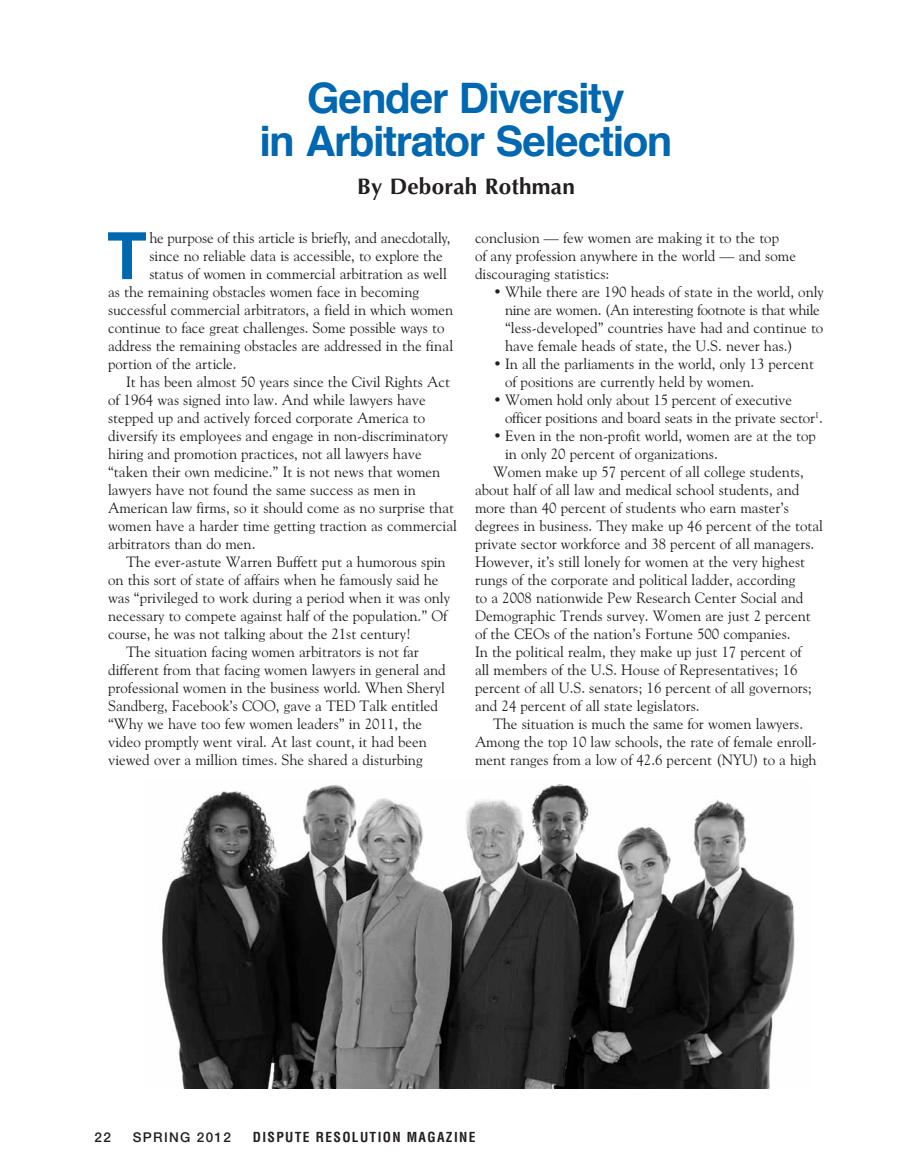
<style>
.page{position:relative;width:905px;height:1175px;background:#fff}
.page>*{position:absolute;margin:0;border:0;box-sizing:border-box;transform-origin:0 0}
.t1{font:700 64.95px "Helvetica";color:#0067b1}
.t2{font:700 42px/43.5px "Helvetica";letter-spacing:-.035em;color:#0067b1;text-align:center}
.t3{font:700 22.5px "Optima";letter-spacing:.01em;color:#231f20}
.t4{font:15px/18px "Goudy Old Style BT";color:#231f20}
.t5{font:700 condensed 13.5px "Helvetica";letter-spacing:.1em;color:#231f20}
.t6{font:500 13.5px "Helvetica Neue";letter-spacing:.1em;color:#231f20}
</style>
<div class="page">
<img style="left:162px;top:784px;width:633px;height:304px">
<h2 class="t2" style="left:259px;top:77px;width:414px">Gender Diversity<br>in Arbitrator Selection</h2>
<h3 class="t3" style="left:357px;top:173px;width:219px">By Deborah Rothman</h3>
<h1 class="t1" style="left:107px;top:204px;width:41px">T</h1>
<p class="t4" style="left:149px;top:229px;width:303px">he purpose of this article is briefly, and anecdotally,</p>
<p class="t4" style="left:149px;top:247px;width:295px">since no reliable data is accessible, to explore the</p>
<p class="t4" style="left:149px;top:265px;width:299px">status of women in commercial arbitration as well</p>
<p class="t4" style="left:108px;top:283px;width:312px">as the remaining obstacles women face in becoming</p>
<p class="t4" style="left:108px;top:301px;width:346px">successful commercial arbitrators, a field in which women</p>
<p class="t4" style="left:108px;top:319px;width:338px">continue to face great challenges. Some possible ways to</p>
<p class="t4" style="left:108px;top:337px;width:346px">address the remaining obstacles are addressed in the final</p>
<p class="t4" style="left:108px;top:355px;width:130px">portion of the article.</p>
<p class="t4" style="left:126px;top:373px;width:325px">It has been almost 50 years since the Civil Rights Act</p>
<p class="t4" style="left:108px;top:391px;width:319px">of 1964 was signed into law. And while lawyers have</p>
<p class="t4" style="left:108px;top:409px;width:319px">stepped up and actively forced corporate America to</p>
<p class="t4" style="left:108px;top:427px;width:341px">diversify its employees and engage in non-discriminatory</p>
<p class="t4" style="left:108px;top:445px;width:315px">hiring and promotion practices, not all lawyers have</p>
<p class="t4" style="left:108px;top:463px;width:334px">“taken their own medicine.” It is not news that women</p>
<p class="t4" style="left:108px;top:481px;width:309px">lawyers have not found the same success as men in</p>
<p class="t4" style="left:108px;top:499px;width:347px">American law firms, so it should come as no surprise that</p>
<p class="t4" style="left:108px;top:517px;width:350px">women have a harder time getting traction as commercial</p>
<p class="t4" style="left:108px;top:535px;width:149px">arbitrators than do men.</p>
<p class="t4" style="left:126px;top:553px;width:321px">The ever-astute Warren Buffett put a humorous spin</p>
<p class="t4" style="left:108px;top:571px;width:332px">on this sort of state of affairs when he famously said he</p>
<p class="t4" style="left:108px;top:589px;width:343px">was “privileged to work during a period when it was only</p>
<p class="t4" style="left:108px;top:607px;width:341px">necessary to compete against half of the population.” Of</p>
<p class="t4" style="left:108px;top:625px;width:304px">course, he was not talking about the 21st century!</p>
<p class="t4" style="left:126px;top:643px;width:294px">The situation facing women arbitrators is not far</p>
<p class="t4" style="left:108px;top:661px;width:339px">different from that facing women lawyers in general and</p>
<p class="t4" style="left:108px;top:679px;width:338px">professional women in the business world. When Sheryl</p>
<p class="t4" style="left:108px;top:697px;width:331px">Sandberg, Facebook’s COO, gave a TED Talk entitled</p>
<p class="t4" style="left:108px;top:715px;width:315px">“Why we have too few women leaders” in 2011, the</p>
<p class="t4" style="left:108px;top:733px;width:320px">video promptly went viral. At last count, it had been</p>
<p class="t4" style="left:108px;top:751px;width:316px">viewed over a million times. She shared a disturbing</p>
<p class="t4" style="left:475px;top:229px;width:322px">conclusion — few women are making it to the top<br>of any profession anywhere in the world — and some discouraging statistics:</p>
<p class="t4" style="left:505px;top:283px;width:320px;text-indent:-12px">• While there are 190 heads of state in the world, only nine are women. (An interesting footnote is that while “less-developed” countries have had and continue to have female heads of state, the U.S. never has.)</p>
<p class="t4" style="left:505px;top:355px;width:310px;text-indent:-12px">• In all the parliaments in the world, only 13 percent of positions are currently held by women.</p>
<p class="t4" style="left:505px;top:391px;width:319px;text-indent:-12px">• Women hold only about 15 percent of executive officer positions and board seats in the private sector<sup>1</sup>.</p>
<p class="t4" style="left:493px;top:427px;width:324px">• Even in the non-profit world, women are at the top</p>
<p class="t4" style="left:505px;top:445px;width:214px">in only 20 percent of organizations.</p>
<p class="t4" style="left:493px;top:463px;width:312px">Women make up 57 percent of all college students,</p>
<p class="t4" style="left:475px;top:481px;width:326px">about half of all law and medical school students, and</p>
<p class="t4" style="left:475px;top:499px;width:315px">more than 40 percent of students who earn master’s</p>
<p class="t4" style="left:475px;top:517px;width:349px">degrees in business. They make up 46 percent of the total</p>
<p class="t4" style="left:475px;top:535px;width:341px">private sector workforce and 38 percent of all managers.</p>
<p class="t4" style="left:475px;top:553px;width:331px">However, it’s still lonely for women at the very highest</p>
<p class="t4" style="left:475px;top:571px;width:322px">rungs of the corporate and political ladder, according</p>
<p class="t4" style="left:475px;top:589px;width:330px">to a 2008 nationwide Pew Research Center Social and</p>
<p class="t4" style="left:475px;top:607px;width:337px">Demographic Trends survey. Women are just 2 percent</p>
<p class="t4" style="left:475px;top:625px;width:317px">of the CEOs of the nation’s Fortune 500 companies.</p>
<p class="t4" style="left:475px;top:643px;width:328px">In the political realm, they make up just 17 percent of</p>
<p class="t4" style="left:475px;top:661px;width:324px">all members of the U.S. House of Representatives; 16</p>
<p class="t4" style="left:475px;top:679px;width:338px">percent of all U.S. senators; 16 percent of all governors;</p>
<p class="t4" style="left:475px;top:697px;width:226px">and 24 percent of all state legislators.</p>
<p class="t4" style="left:493px;top:715px;width:312px">The situation is much the same for women lawyers.</p>
<p class="t4" style="left:475px;top:733px;width:343px">Among the top 10 law schools, the rate of female enroll-</p>
<p class="t4" style="left:475px;top:751px;width:343px">ment ranges from a low of 42.6 percent (NYU) to a high</p>
<p class="t6" style="left:94px;top:1129px;width:18px">22</p>
<p class="t6" style="left:133px;top:1129px;width:100px">Spring 2012</p>
<p class="t5" style="left:253px;top:1128px;width:224px">DISPUTE RESOLUTION MAGAZIN E</p>
</div>
